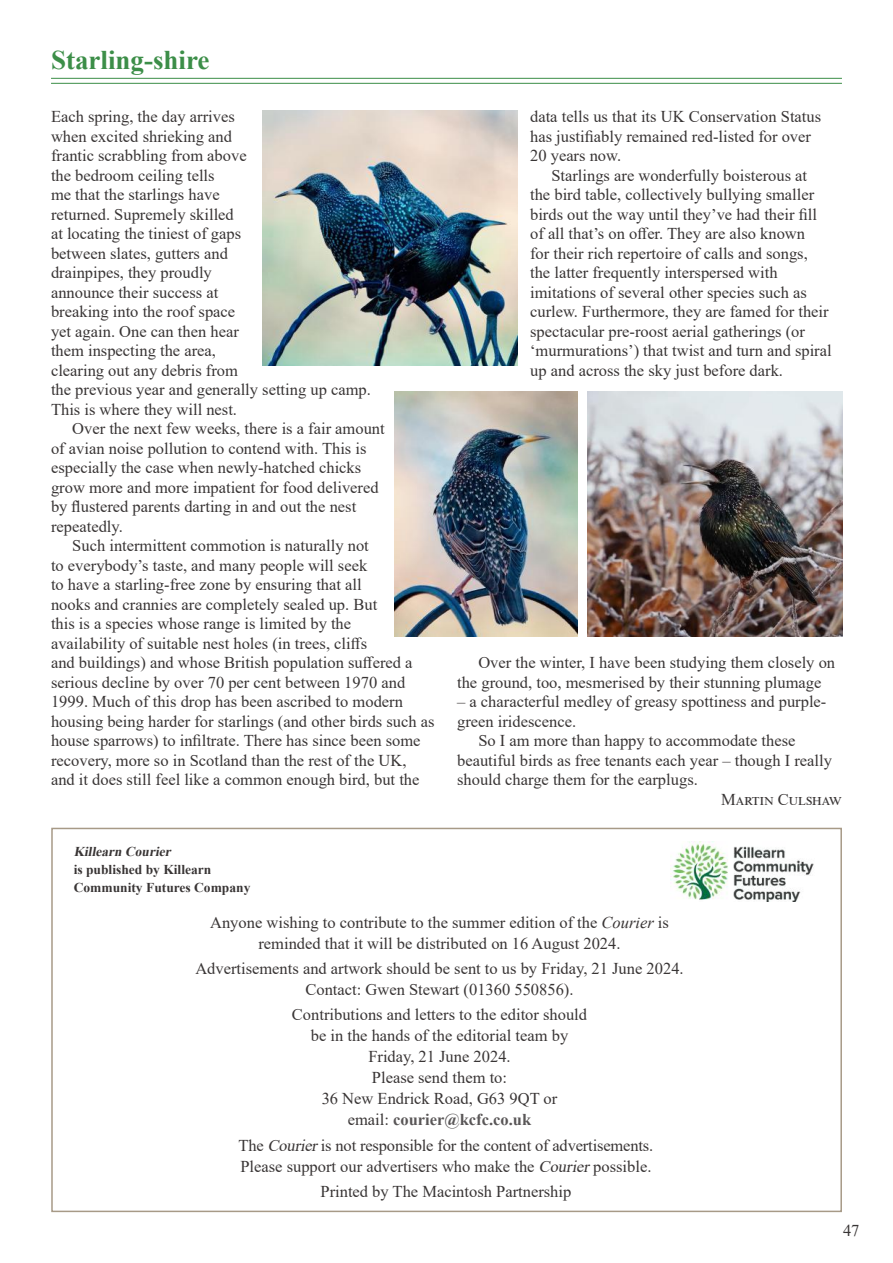
<style>
.page{position:relative;width:893px;height:1263px;background:#fff}
.page>*{position:absolute;margin:0;border:0;box-sizing:border-box;transform-origin:0 0}
.t1{font:700 27px "Times New Roman";color:#3c8e48}
.t2{font:16.5px/19.5px "Times New Roman";color:#393535}
.t3{font:16.5px "Times New Roman";letter-spacing:.03em;color:#393535}
.t4{font:700 13.5px/18px "Times New Roman";color:#393535}
.t5{font:italic 700 13.5px "Times New Roman";color:#393535}
.s1{font-style:italic}
.s2{font-weight:700;color:#5a5758}
</style>
<div class="page">
<hr style="left:51px;top:78px;width:791px;height:1px;background:#3c8e48">
<hr style="left:51px;top:83px;width:791px;height:1px;background:#3c8e48">
<img style="left:262px;top:111px;width:255px;height:255px">
<img style="left:395px;top:392px;width:183px;height:245px">
<img style="left:587px;top:392px;width:255px;height:245px">
<div style="left:51px;top:828px;width:791px;height:384px;border:2px solid #a79a87"></div>
<img style="left:671px;top:842px;width:143px;height:60px">
<h1 class="t1" style="left:51px;top:41px;width:160px">Starling-shire</h1>
<p class="t2" style="left:51px;top:106px;width:321px">Each spring, the day arrives<br>when excited shrieking and<br>frantic scrabbling from above<br>the bedroom ceiling tells<br>me that the starlings have<br>returned. Supremely skilled<br>at locating the tiniest of gaps<br>between slates, gutters and<br>drainpipes, they proudly<br>announce their success at<br>breaking into the roof space<br>yet again. One can then hear<br>them inspecting the area,<br>clearing out any debris from<br>the previous year and generally setting up camp.<br>This is where they will nest.</p>
<p class="t2" style="left:51px;top:418px;width:335px;text-indent:21px">Over the next few weeks, there is a fair amount of avian noise pollution to contend with. This is especially the case when newly-hatched chicks grow more and more impatient for food delivered by flustered parents darting in and out the nest repeatedly.</p>
<p class="t2" style="left:51px;top:535px;width:385px;text-indent:21px">Such intermittent commotion is naturally not<br>to everybody’s taste, and many people will seek<br>to have a starling-free zone by ensuring that all<br>nooks and crannies are completely sealed up. But<br>this is a species whose range is limited by the<br>availability of suitable nest holes (in trees, cliffs<br>and buildings) and whose British population suffered a serious decline by over 70 per cent between 1970 and 1999. Much of this drop has been ascribed to modern housing being harder for starlings (and other birds such as house sparrows) to infiltrate. There has since been some recovery, more so in Scotland than the rest of the UK,<br>and it does still feel like a common enough bird, but the</p>
<p class="t5" style="left:74px;top:841px;width:102px">Killearn Courier</p>
<p class="t4" style="left:74px;top:860px;width:178px">is published by Killearn<br>Community Futures Company</p>
<p class="t2" style="left:530px;top:106px;width:293px">data tells us that its UK Conservation Status has justifiably remained red-listed for over<br>20 years now.</p>
<p class="t2" style="left:530px;top:165px;width:303px;text-indent:21px">Starlings are wonderfully boisterous at<br>the bird table, collectively bullying smaller birds out the way until they’ve had their fill of all that’s on offer. They are also known<br>for their rich repertoire of calls and songs, the latter frequently interspersed with imitations of several other species such as curlew. Furthermore, they are famed for their spectacular pre-roost aerial gatherings (or ‘murmurations’) that twist and turn and spiral up and across the sky just before dark.</p>
<p class="t2" style="left:457px;top:652px;width:380px;text-indent:21px">Over the winter, I have been studying them closely on the ground, too, mesmerised by their stunning plumage</p>
<p class="t2" style="left:457px;top:691px;width:371px">– a characterful medley of greasy spottiness and purple-</p>
<p class="t2" style="left:457px;top:711px;width:121px">green iridescence.</p>
<p class="t2" style="left:478px;top:730px;width:319px">So I am more than happy to accommodate these</p>
<p class="t2" style="left:457px;top:750px;width:376px">beautiful birds as free tenants each year – though I really</p>
<p class="t2" style="left:457px;top:769px;width:242px">should charge them for the earplugs.</p>
<p class="t3" style="left:721px;top:788px;width:122px">Martin Culshaw</p>
<p class="t2" style="left:210px;top:911px;width:460px;line-height:21px;text-align:center">Anyone wishing to contribute to the summer edition of the <span class="s1">Courier</span> is reminded that it will be distributed on 16 August 2024.</p>
<p class="t2" style="left:195px;top:957px;width:490px;line-height:21px;text-align:center">Advertisements and artwork should be sent to us by Friday, 21 June 2024.<br>Contact: Gwen Stewart (01360 550856).</p>
<p class="t2" style="left:292px;top:1004px;width:297px;line-height:21px;text-align:center">Contributions and letters to the editor should be in the hands of the editorial team by<br>Friday, 21 June 2024.<br>Please send them to:<br>36 New Endrick Road, G63 9QT or<br>email: <span class="s2">courier@kcfc.co.uk</span></p>
<p class="t2" style="left:239px;top:1134px;width:416px;line-height:21px">The <span class="s1">Courier</span>is not responsible for the content of advertisements.<br>Please support our advertisers who make the <span class="s1">Courier</span>possible.</p>
<p class="t2" style="left:320px;top:1181px;width:252px">Printed by The Macintosh Partnership</p>
<p class="t2" style="left:843px;top:1220px;width:18px">47</p>
</div>
